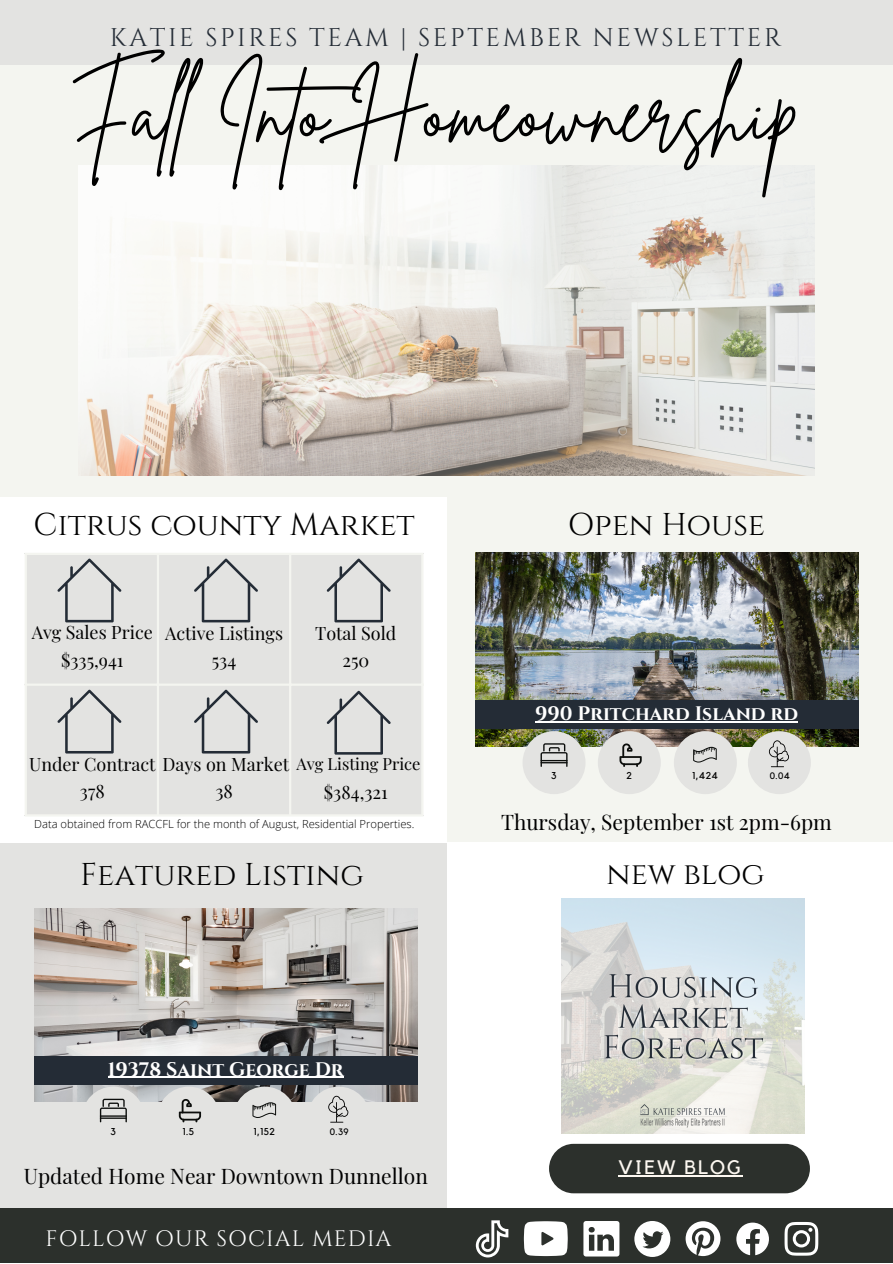
<style>
.page{position:relative;width:893px;height:1264px;background:#fff}
.page>*{position:absolute;margin:0;border:0;box-sizing:border-box;transform-origin:0 0}
.t1{font:83.85px "Brittany Signature";color:#000}
.t2{font:31.5px "Cinzel";color:#000}
.t3{font:31.05px "Cinzel";color:#000}
.t4{font:25.5px "Cinzel";letter-spacing:.1em;color:#242c36}
.t5{font:22.35px "Cinzel";letter-spacing:.05em;color:#fff}
.t6{font:21px "Playfair Display";color:#000}
.t7{font:700 19.5px "Cinzel";color:#fff}
.t8{font:19.5px "Kollektif";letter-spacing:.1em;color:#fdf8f1}
.t9{font:18px/27.6px "Playfair Display";color:#000;text-align:center}
.t10{font:300 11.25px "Open Sans";color:#000}
.t11{font:9.9px "Kollektif";letter-spacing:.04em;color:#000}
.t12{font:9.3px "Kollektif";color:#000}
.s1{font-size:16.35px}
</style>
<div class="page">
<div style="left:0;top:0;width:892px;height:1262px;background:#f4f5f0"></div>
<img style="left:78px;top:165px;width:736px;height:310px">
<div style="left:445px;top:841px;width:447px;height:367px;background:#fff"></div>
<div style="left:0;top:841px;width:447px;height:367px;background:#e3e3e1"></div>
<div style="left:0;top:1207px;width:892px;height:55px;background:#2c302c"></div>
<div style="left:0;top:0;width:892px;height:65px;background:#e3e3e1"></div>
<svg style="left:736px;top:1222px;width:32px;height:33px"></svg>
<svg style="left:685px;top:1221px;width:35px;height:34px"></svg>
<svg style="left:634px;top:1221px;width:36px;height:35px"></svg>
<svg style="left:583px;top:1221px;width:36px;height:35px"></svg>
<svg style="left:524px;top:1221px;width:43px;height:34px"></svg>
<svg style="left:784px;top:1222px;width:34px;height:33px"></svg>
<svg style="left:476px;top:1220px;width:32px;height:37px"></svg>
<div style="left:0;top:497px;width:447px;height:345px;background:#fff"></div>
<div style="left:27px;top:555px;width:394px;height:259px;background:#e3e3e1"></div>
<hr style="left:25px;top:555px;width:2px;height:259px;background:#f4f5f0">
<hr style="left:157px;top:555px;width:2px;height:259px;background:#f4f5f0">
<hr style="left:289px;top:555px;width:2px;height:259px;background:#f4f5f0">
<hr style="left:421px;top:555px;width:2px;height:259px;background:#f4f5f0">
<hr style="left:25px;top:553px;width:398px;height:2px;background:#f4f5f0">
<hr style="left:25px;top:683px;width:398px;height:2px;background:#f4f5f0">
<hr style="left:25px;top:814px;width:398px;height:2px;background:#f4f5f0">
<img style="left:475px;top:553px;width:383px;height:193px">
<div style="left:522px;top:731px;width:63px;height:63px;background:#e3e3e1;border-radius:50%"></div>
<div style="left:597px;top:731px;width:63px;height:63px;background:#e3e3e1;border-radius:50%"></div>
<div style="left:673px;top:731px;width:63px;height:63px;background:#e3e3e1;border-radius:50%"></div>
<div style="left:747px;top:731px;width:63px;height:63px;background:#e3e3e1;border-radius:50%"></div>
<svg style="left:540px;top:743px;width:27px;height:24px"></svg>
<svg style="left:619px;top:743px;width:22px;height:24px"></svg>
<svg style="left:693px;top:746px;width:23px;height:16px"></svg>
<div style="left:475px;top:700px;width:383px;height:28px;background:#242c36"></div>
<svg style="left:768px;top:740px;width:21px;height:27px"></svg>
<svg style="left:57px;top:558px;width:64px;height:64px"></svg>
<svg style="left:194px;top:558px;width:64px;height:64px"></svg>
<svg style="left:326px;top:558px;width:65px;height:64px"></svg>
<svg style="left:57px;top:689px;width:64px;height:64px"></svg>
<svg style="left:194px;top:689px;width:64px;height:64px"></svg>
<svg style="left:326px;top:690px;width:65px;height:64px"></svg>
<hr style="left:535px;top:721px;width:262px;height:1px;background:#fff">
<img style="left:561px;top:898px;width:243px;height:235px">
<div style="left:549px;top:1143px;width:260px;height:50px;background:#2c302c;border-radius:25px"></div>
<hr style="left:618px;top:1175px;width:124px;height:1px;background:#fdf8f1">
<img style="left:34px;top:908px;width:384px;height:193px">
<div style="left:82px;top:1086px;width:63px;height:63px;background:#e3e3e1;border-radius:50%"></div>
<div style="left:157px;top:1086px;width:63px;height:63px;background:#e3e3e1;border-radius:50%"></div>
<div style="left:233px;top:1086px;width:63px;height:63px;background:#e3e3e1;border-radius:50%"></div>
<div style="left:307px;top:1086px;width:63px;height:63px;background:#e3e3e1;border-radius:50%"></div>
<svg style="left:100px;top:1098px;width:27px;height:24px"></svg>
<svg style="left:179px;top:1099px;width:22px;height:23px"></svg>
<svg style="left:252px;top:1102px;width:24px;height:15px"></svg>
<div style="left:34px;top:1056px;width:384px;height:28px;background:#242c36"></div>
<svg style="left:328px;top:1095px;width:20px;height:27px"></svg>
<hr style="left:108px;top:1076px;width:236px;height:1px;background:#fff">
<h3 class="t4" style="left:110px;top:21px;width:673px">KATIE SPIRES TEAM | SEPTEMBER NEWSLETTER</h3>
<h1 class="t1" style="left:69px;top:58px;width:732px">Fal Into Homeownership</h1>
<h2 class="t2" style="left:33px;top:504px;width:383px">Citrus county Market</h2>
<p class="t9" style="left:32px;top:618px;width:123px">Avg Sales Price $335,941</p>
<p class="t9" style="left:165px;top:618px;width:119px">Active Listings<br>534</p>
<p class="t9" style="left:315px;top:618px;width:83px">Total Sold<br>250</p>
<p class="t9" style="left:80px;top:749px;width:342px;text-align:left;text-indent:-51px">Under Contract Days on Market <span class="s1">Avg Listing Price<br></span>378</p>
<p class="t9" style="left:215px;top:777px;width:19px">38</p>
<p class="t9" style="left:324px;top:777px;width:65px">$384,321</p>
<h2 class="t2" style="left:568px;top:505px;width:199px">Open House</h2>
<p class="t7" style="left:535px;top:701px;width:264px">990 Pritchard Island rd</p>
<p class="t11" style="left:551px;top:771px;width:7px">3</p>
<p class="t11" style="left:626px;top:771px;width:7px">2</p>
<p class="t11" style="left:692px;top:771px;width:27px">1,424</p>
<p class="t12" style="left:769px;top:771px;width:22px">0.04</p>
<p class="t10" style="left:34px;top:815px;width:381px">Data obtained from RACCFL for the month of August, Residential Properties.</p>
<p class="t6" style="left:501px;top:807px;width:332px">Thursday, September 1st 2pm-6pm</p>
<h2 class="t2" style="left:80px;top:854px;width:285px">Featured Listing</h2>
<p class="t7" style="left:108px;top:1056px;width:237px">19378 Saint George Dr</p>
<p class="t11" style="left:110px;top:1126px;width:7px">3</p>
<p class="t11" style="left:183px;top:1126px;width:13px">1.5</p>
<p class="t11" style="left:254px;top:1126px;width:23px">1,152</p>
<p class="t12" style="left:329px;top:1126px;width:20px">0.39</p>
<p class="t6" style="left:24px;top:1161px;width:405px">Updated Home Near Downtown Dunnellon</p>
<p class="t5" style="left:46px;top:1224px;width:347px">FOLLOW OUR SOCIAL MEDIA</p>
<h3 class="t3" style="left:606px;top:854px;width:159px">new blog</h3>
<p class="t8" style="left:618px;top:1158px;width:124px">VIEW BLOG</p>
</div>
